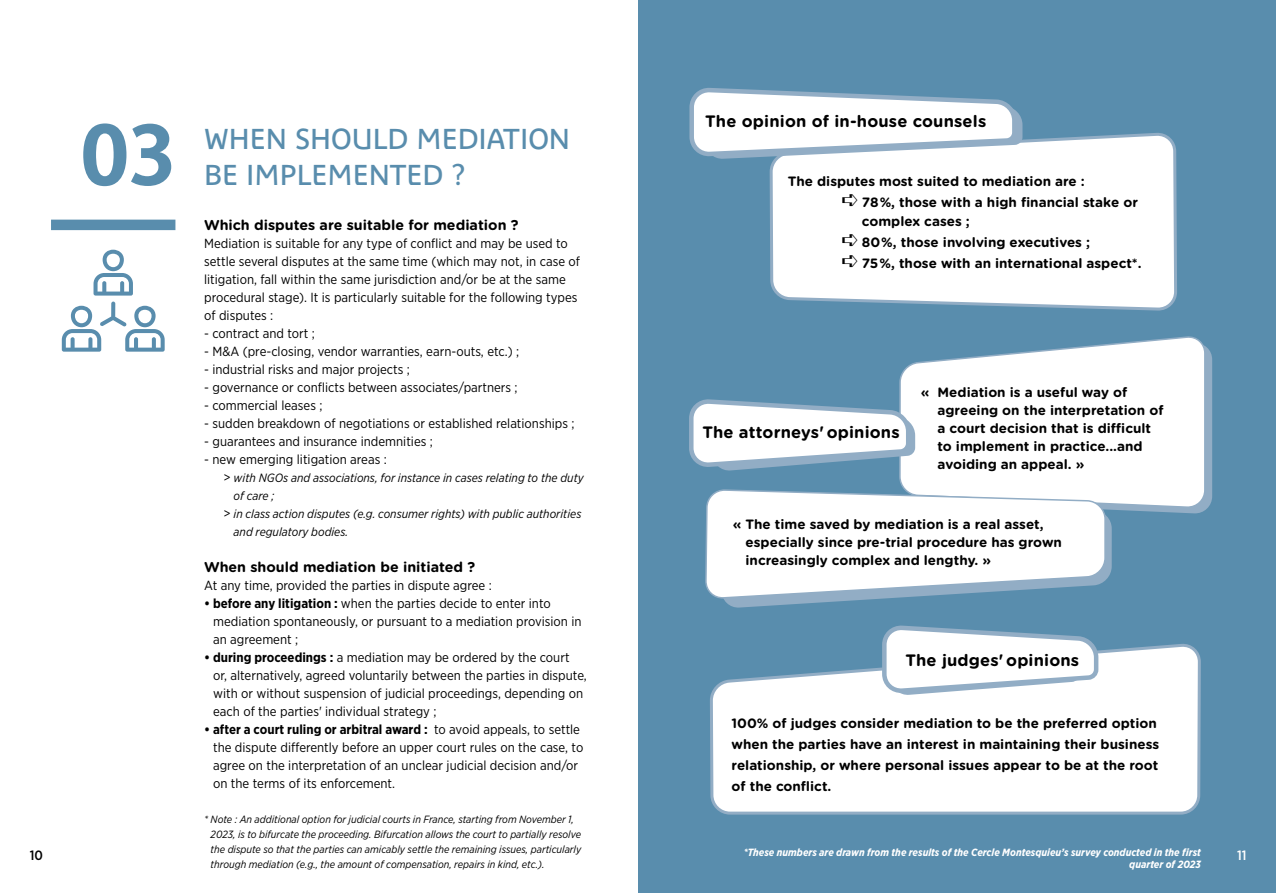
<style>
.page{position:relative;width:1276px;height:893px;background:#fff}
.page>*{position:absolute;margin:0;border:0;box-sizing:border-box;transform-origin:0 0}
.t1{font:700 84px "Parisine Plus Std";color:#598dad}
.t2{font:28.5px "Parisine Plus Std";color:#598dad}
.t3{font:700 16.5px "Gotham Rounded";letter-spacing:.01em;color:#000}
.t4{font:700 14.25px "Gotham Rounded";color:#000}
.t5{font:700 13.5px/18px "Gotham Rounded";color:#000}
.t6{font:500 13.5px "Gotham Narrow";color:#000}
.t7{font:500 13.5px "Gotham Narrow";color:#fff}
.t8{font:13.2px/18px "Gotham Narrow";color:#000}
.t9{font:italic 12px "Gotham Narrow";color:#000}
.t10{font:italic 10.5px/15px "Gotham Narrow";color:#000}
.t11{font:italic 700 10.5px/12px "Gotham Narrow";color:#fff;text-align:right}
.s1{font-style:normal;font-size:13.2px}
.s2{font-weight:700}
</style>
<div class="page">
<div style="left:638px;top:0;width:638px;height:893px;background:#598dad"></div>
<svg style="left:1202px;top:347px;width:10px;height:165px;background:#a4bbce"></svg>
<svg style="left:689px;top:399px;width:19px;height:68px"></svg>
<svg style="left:708px;top:122px;width:494px;height:693px"></svg>
<svg style="left:880px;top:623px;width:220px;height:73px;background:#d8e3eb"></svg>
<svg style="left:689px;top:88px;width:333px;height:71px;background:#dae4eb"></svg>
<div style="left:51px;top:220px;width:124px;height:10px;background:#598dad"></div>
<svg style="left:93px;top:250px;width:40px;height:46px"></svg>
<svg style="left:62px;top:302px;width:103px;height:50px"></svg>
<h1 class="t1" style="left:81px;top:106px;width:96px">03</h1>
<h2 class="t2" style="left:204px;top:122px;width:367px">WHEN SHOULD MEDIATION</h2>
<h2 class="t2" style="left:204px;top:158px;width:263px">BE IMPLEMENTED ?</h2>
<p class="t4" style="left:204px;top:214px;width:316px">Which disputes are suitable for mediation ?</p>
<p class="t8" style="left:204px;top:234px;width:377px">Mediation is suitable for any type of conflict and may be used to settle several disputes at the same time (which may not, in case of litigation, fall within the same jurisdiction and/or be at the same procedural stage). It is particularly suitable for the following types of disputes :</p>
<p class="t8" style="left:204px;top:324px;width:112px">- contract and tort ;</p>
<p class="t8" style="left:204px;top:342px;width:316px">- M&amp;A (pre-closing, vendor warranties, earn-outs, etc.) ;</p>
<p class="t8" style="left:204px;top:360px;width:207px">- industrial risks and major projects ;</p>
<p class="t8" style="left:204px;top:378px;width:315px">- governance or conflicts between associates/partners ;</p>
<p class="t8" style="left:204px;top:396px;width:120px">- commercial leases ;</p>
<p class="t8" style="left:204px;top:414px;width:372px">- sudden breakdown of negotiations or established relationships ;</p>
<p class="t8" style="left:204px;top:432px;width:230px">- guarantees and insurance indemnities ;</p>
<p class="t8" style="left:204px;top:450px;width:184px">- new emerging litigation areas :</p>
<p class="t9" style="left:224px;top:470px;width:361px"><span class="s1">&gt;</span> with NGOs and associations, for instance in cases relating to the duty</p>
<p class="t9" style="left:234px;top:488px;width:42px">of care ;</p>
<p class="t9" style="left:224px;top:506px;width:359px"><span class="s1">&gt;</span> in class action disputes (e.g. consumer rights) with public authorities</p>
<p class="t9" style="left:234px;top:524px;width:116px">and regulatory bodies.</p>
<p class="t4" style="left:204px;top:556px;width:273px">When should mediation be initiated ?</p>
<p class="t8" style="left:204px;top:576px;width:289px">At any time, provided the parties in dispute agree :</p>
<p class="t8" style="left:213px;top:594px;width:370px;text-indent:-9px"><span class="s2">• before any litigation :</span> when the parties decide to enter into mediation spontaneously, or pursuant to a mediation provision in an agreement ;</p>
<p class="t8" style="left:213px;top:648px;width:375px;text-indent:-9px"><span class="s2">• during proceedings :</span> a mediation may be ordered by the court<br>or, alternatively, agreed voluntarily between the parties in dispute, with or without suspension of judicial proceedings, depending on each of the parties' individual strategy ;</p>
<p class="t8" style="left:213px;top:720px;width:372px;text-indent:-9px"><span class="s2">• after a court ruling or arbitral award :</span> to avoid appeals, to settle the dispute differently before an upper court rules on the case, to agree on the interpretation of an unclear judicial decision and/or on the terms of its enforcement.</p>
<p class="t3" style="left:705px;top:109px;width:283px">The opinion of in-house counsels</p>
<p class="t5" style="left:841px;top:170px;width:298px;line-height:21px;text-indent:-54px">The disputes most suited to mediation are :<br>➪ 78 %, those with a high financial stake or</p>
<p class="t5" style="left:841px;top:211px;width:301px;line-height:21px;text-indent:20px">complex cases ;<br>➪ 80 %, those involving executives ;<br>➪ 75 %, those with an international aspect*.</p>
<p class="t3" style="left:702px;top:420px;width:199px">The attorneys' opinions</p>
<p class="t5" style="left:937px;top:383px;width:227px;text-indent:-17px">« Mediation is a useful way of agreeing on the interpretation of a court decision that is difficult to implement in practice...and avoiding an appeal. »</p>
<p class="t5" style="left:745px;top:515px;width:318px;text-indent:-13px">« The time saved by mediation is a real asset, especially since pre-trial procedure has grown increasingly complex and lengthy. »</p>
<p class="t3" style="left:905px;top:648px;width:175px">The judges' opinions</p>
<p class="t5" style="left:731px;top:712px;width:429px;line-height:21px">100% of judges consider mediation to be the preferred option when the parties have an interest in maintaining their business relationship, or where personal issues appear to be at the root of the conflict.</p>
<p class="t10" style="left:211px;top:811px;width:372px;text-indent:-6px">* Note : An additional option for judicial courts in France, starting from November 1, 2023, is to bifurcate the proceeding. Bifurcation allows the court to partially resolve the dispute so that the parties can amicably settle the remaining issues, particularly through mediation (e.g., the amount of compensation, repairs in kind, etc.).</p>
<p class="t11" style="left:743px;top:846px;width:459px">*These numbers are drawn from the results of the Cercle Montesquieu’s survey conducted in the first quarter of 2023</p>
<p class="t6" style="left:30px;top:846px;width:15px">10</p>
<p class="t7" style="left:1237px;top:846px;width:11px">11</p>
</div>
